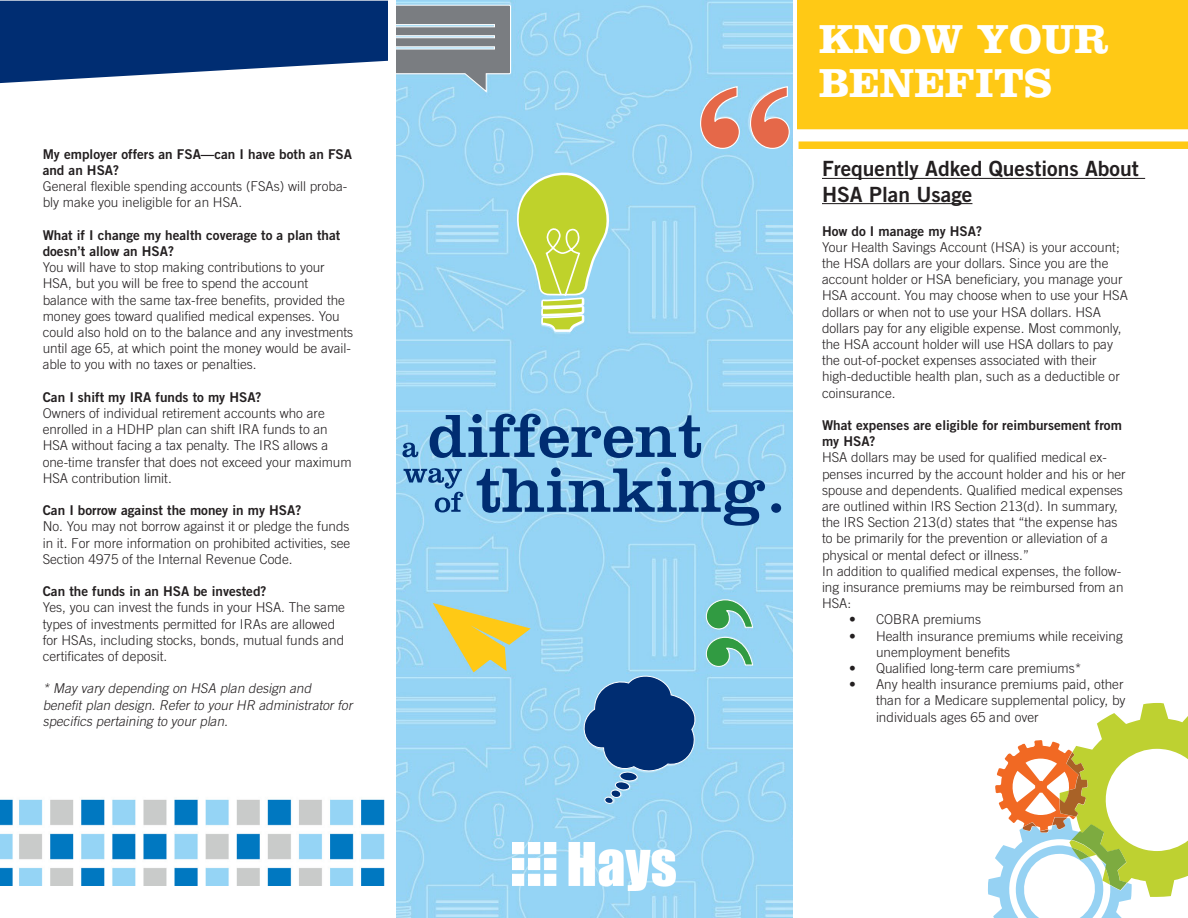
<style>
.page{position:relative;width:1188px;height:918px;background:#fff}
.page>*{position:absolute;margin:0;border:0;box-sizing:border-box;transform-origin:0 0}
.t1{font:700 42px "Clarendon LT Std";color:#fff}
.t2{font:21px/25.2px "Trade Gothic LT Std Bd 2";color:#231f20}
.t3{font:300 13.5px/16.2px "Trade Gothic LT Std";color:#231f20}
.t4{font:13.5px/16.2px "Trade Gothic LT Std Bd 2";color:#231f20}
.t5{font:italic 300 13.5px/16.2px "Trade Gothic LT Std";color:#231f20}
</style>
<div class="page">
<div style="left:797px;top:0;width:391px;height:129px;background:#ffc915"></div>
<div style="left:799px;top:141px;width:389px;height:8px;background:#ffc915"></div>
<hr style="left:822px;top:178px;width:323px;height:1px;background:#231f20">
<hr style="left:822px;top:203px;width:150px;height:1px;background:#231f20">
<img style="left:396px;top:0;width:396px;height:918px">
<svg style="left:402px;top:443px;width:16px;height:14px"></svg>
<svg style="left:430px;top:414px;width:271px;height:44px;background:#5c93c1"></svg>
<svg style="left:477px;top:467px;width:288px;height:59px;background:#69a1cc"></svg>
<div style="left:771px;top:503px;width:10px;height:10px;background:#002d72;border-radius:50%"></div>
<svg style="left:404px;top:468px;width:59px;height:44px;background:#70aad3"></svg>
<svg style="left:515px;top:171px;width:95px;height:162px;background:#b6d78b"></svg>
<svg style="left:582px;top:674px;width:115px;height:130px;background:#497caf"></svg>
<svg style="left:700px;top:85px;width:90px;height:65px;background:#c1a7a8"></svg>
<svg style="left:403px;top:587px;width:128px;height:87px;background:#b2d1b8"></svg>
<svg style="left:988px;top:703px;width:200px;height:215px"></svg>
<svg style="left:396px;top:4px;width:115px;height:89px;background:#8d9da7"></svg>
<svg style="left:706px;top:599px;width:48px;height:68px;background:#73bea5"></svg>
<img style="left:513px;top:842px;width:162px;height:49px">
<img style="left:0;top:799px;width:385px;height:87px">
<svg style="left:0;top:1px;width:388px;height:83px;background:#244b86"></svg>
<p class="t4" style="left:43px;top:146px;width:311px">My employer offers an FSA—can I have both an FSA and an HSA?</p>
<p class="t3" style="left:43px;top:178px;width:306px">General flexible spending accounts (FSAs) will proba&shy;bly make you ineligible for an HSA.</p>
<p class="t4" style="left:43px;top:227px;width:299px">What if I change my health coverage to a plan that doesn’t allow an HSA?</p>
<p class="t3" style="left:43px;top:259px;width:312px">You will have to stop making contributions to your HSA, but you will be free to spend the account balance with the same tax-free benefits, provided the money goes toward qualified medical expenses. You could also hold on to the balance and any investments until age 65, at which point the money would be avail&shy;able to you with no taxes or penalties.</p>
<p class="t4" style="left:43px;top:389px;width:220px">Can I shift my IRA funds to my HSA?</p>
<p class="t3" style="left:43px;top:405px;width:311px">Owners of individual retirement accounts who are enrolled in a HDHP plan can shift IRA funds to an HSA without facing a tax penalty. The IRS allows a one-time transfer that does not exceed your maximum HSA contribution limit.</p>
<p class="t4" style="left:43px;top:502px;width:260px">Can I borrow against the money in my HSA?</p>
<p class="t3" style="left:43px;top:518px;width:309px;text-align:justify">No. You may not borrow against it or pledge the funds in it. For more information on prohibited activities, see Section 4975 of the Internal Revenue Code.</p>
<p class="t4" style="left:43px;top:583px;width:225px">Can the funds in an HSA be invested?</p>
<p class="t3" style="left:43px;top:599px;width:304px">Yes, you can invest the funds in your HSA. The same types of investments permitted for IRAs are allowed for HSAs, including stocks, bonds, mutual funds and certificates of deposit.</p>
<p class="t5" style="left:43px;top:680px;width:314px">* May vary depending on HSA plan design and benefit plan design. Refer to your HR administrator for specifics pertaining to your plan.</p>
<p class="t1" style="left:819px;top:14px;width:292px">KNOW YOUR</p>
<p class="t1" style="left:819px;top:57px;width:235px">BENEFITS</p>
<p class="t2" style="left:822px;top:156px;width:318px">Frequently Adked Questions About<br>HSA Plan Usage</p>
<p class="t4" style="left:822px;top:222px;width:162px">How do I manage my HSA?</p>
<p class="t3" style="left:822px;top:239px;width:308px">Your Health Savings Account (HSA) is your account; the HSA dollars are your dollars. Since you are the account holder or HSA beneficiary, you manage your HSA account. You may choose when to use your HSA dollars or when not to use your HSA dollars. HSA dollars pay for any eligible expense. Most commonly, the HSA account holder will use HSA dollars to pay the out-of-pocket expenses associated with their high-deductible health plan, such as a deductible or coinsurance.</p>
<p class="t4" style="left:822px;top:417px;width:301px">What expenses are eligible for reimbursement from my HSA?</p>
<p class="t3" style="left:822px;top:449px;width:305px">HSA dollars may be used for qualified medical ex&shy;penses incurred by the account holder and his or her spouse and dependents. Qualified medical expenses are outlined within IRS Section 213(d). In summary, the IRS Section 213(d) states that “the expense has to be primarily for the prevention or alleviation of a physical or mental defect or illness.”</p>
<p class="t3" style="left:822px;top:563px;width:303px">In addition to qualified medical expenses, the follow&shy;ing insurance premiums may be reimbursed from an<br>HSA:</p>
<p class="t3" style="left:849px;top:611px;width:134px">• COBRA premiums</p>
<p class="t3" style="left:876px;top:627px;width:248px;text-indent:-27px">• Health insurance premiums while receiving unemployment benefits</p>
<p class="t3" style="left:849px;top:660px;width:234px">• Qualified long-term care premiums*</p>
<p class="t3" style="left:876px;top:676px;width:251px;text-indent:-27px">• Any health insurance premiums paid, other than for a Medicare supplemental policy, by individuals ages 65 and over</p>
</div>
